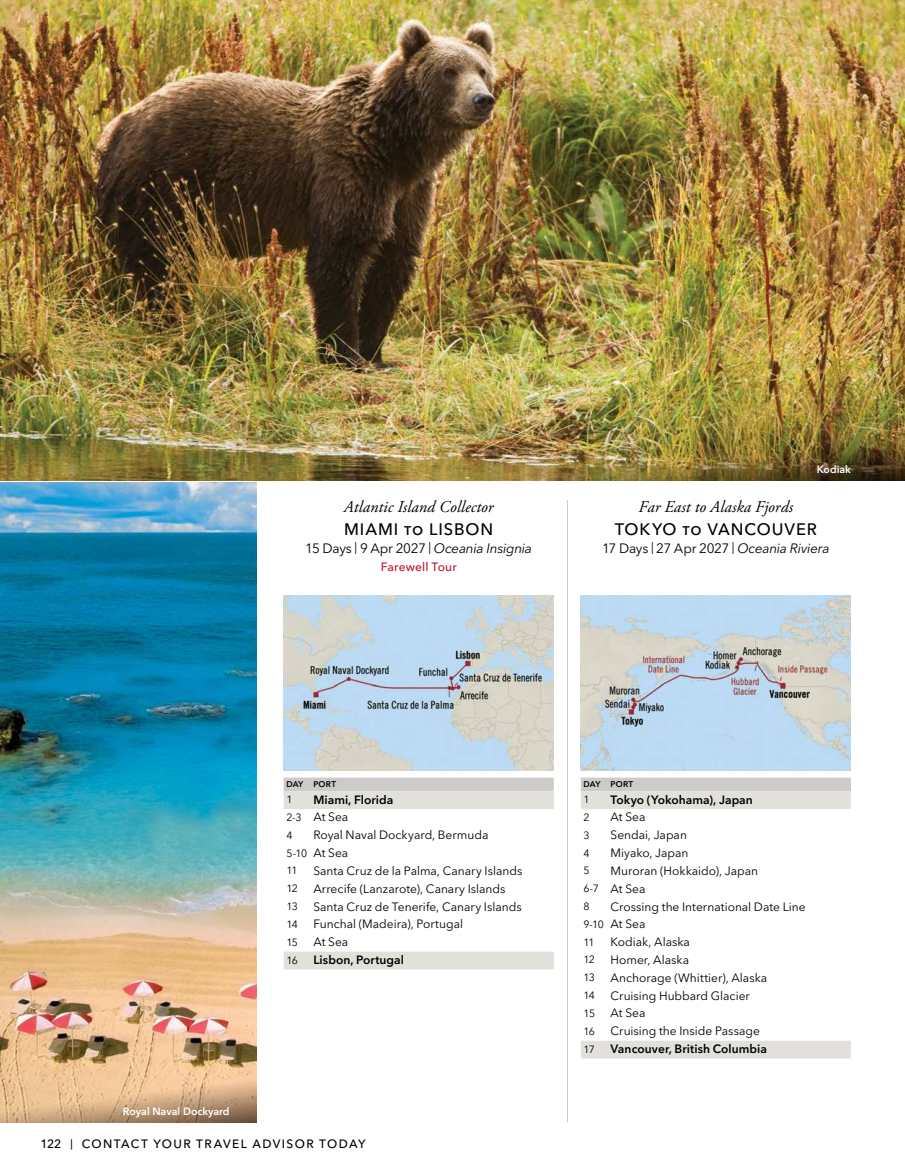
<style>
.page{position:relative;width:905px;height:1175px;background:#fff}
.page>*{position:absolute;margin:0;border:0;box-sizing:border-box;transform-origin:0 0}
.t1{font:italic 16.5px "Adobe Garamond Pro";letter-spacing:.005em;color:#000}
.t2{font:500 16.5px "Avenir Next LT Pro";letter-spacing:.055em;color:#000}
.t3{font:italic 13.5px "Avenir Next LT Pro";letter-spacing:-.02em;color:#000}
.t4{font:13.5px "Avenir Next LT Pro";letter-spacing:-.025em;color:#000}
.t5{font:12px/17.9px "Avenir Next LT Pro";color:#000}
.t6{font:600 12px/17.5px "Avenir Next LT Pro";letter-spacing:.005em;color:#000}
.t7{font:500 12px "Avenir Next LT Pro";letter-spacing:.115em;color:#000}
.t8{font:500 12px "Avenir Next LT Pro";letter-spacing:.01em;color:#ba1531}
.t9{font:10.5px "Avenir Next LT Pro";letter-spacing:-.06em;color:#000}
.t10{font:600 10.5px "Avenir Next LT Pro";color:#fff}
.t11{font:600 8.25px "Avenir Next LT Pro";letter-spacing:.025em;color:#000}
.s1{font-style:normal}
.s2{font-style:normal;font-size:12px}
.s3{font-size:12px}
.s4{font-style:italic}
.s5{font-weight:400;font-size:10.5px}
.s6{font-weight:400}
.s7{font-size:10.5px}
</style>
<div class="page">
<img style="left:0;top:0;width:904px;height:480px">
<img style="left:607px;top:427px;width:297px;height:53px">
<hr style="left:904px;top:0;width:1px;height:1122px;background:#e6e7e8">
<img style="left:580px;top:595px;width:270px;height:176px">
<img style="left:284px;top:595px;width:270px;height:176px">
<img style="left:0;top:483px;width:256px;height:580px">
<svg style="left:0;top:1063px;width:256px;height:59px;background:#dab289"></svg>
<svg style="left:284px;top:777px;width:270px;height:14px;background:#cfcdcc"></svg>
<svg style="left:284px;top:791px;width:270px;height:178px"></svg>
<svg style="left:581px;top:777px;width:269px;height:14px;background:#cfcdcc"></svg>
<svg style="left:581px;top:791px;width:269px;height:267px"></svg>
<hr style="left:567px;top:500px;width:1px;height:622px;background:#cdcbca">
<h1 class="t1" style="left:344px;top:497px;width:151px">Atlantic Island Collector</h1>
<h1 class="t2" style="left:344px;top:519px;width:151px">MIAMI to LISBON</h1>
<p class="t3" style="left:305px;top:540px;width:228px"><span class="s1">15 Days</span> <span class="s2">|</span> <span class="s1">9 Apr 2027</span> <span class="s2">|</span> Oceania Insignia</p>
<p class="t8" style="left:380px;top:559px;width:78px">Farewell Tour</p>
<p class="t10" style="left:816px;top:463px;width:36px">Kodiak</p>
<h1 class="t1" style="left:638px;top:497px;width:156px">Far East to Alaska Fjords</h1>
<h1 class="t2" style="left:614px;top:519px;width:204px">TOKYO to VANCOUVER</h1>
<p class="t4" style="left:602px;top:540px;width:229px">17 Days <span class="s3">|</span> 27 Apr 2027 <span class="s3">|</span> <span class="s4">Oceania Riviera</span></p>
<p class="t10" style="left:123px;top:1105px;width:108px">Royal Naval Dockyard</p>
<p class="t11" style="left:286px;top:779px;width:51px">DAY PORT</p>
<p class="t9" style="left:286px;top:793px;width:8px">1</p>
<p class="t6" style="left:286px;top:791px;width:108px;text-indent:27px">Miami, Florida<br><span class="s5">2-3</span> <span class="s6">At Sea</span></p>
<p class="t9" style="left:286px;top:828px;width:8px">4</p>
<p class="t5" style="left:286px;top:826px;width:203px;text-indent:27px">Royal Naval Dockyard, Bermuda<br><span class="s7">5-10</span> At Sea</p>
<p class="t9" style="left:286px;top:864px;width:13px">11</p>
<p class="t5" style="left:313px;top:861px;width:210px">Santa Cruz de la Palma, Canary Islands</p>
<p class="t9" style="left:286px;top:882px;width:13px">12</p>
<p class="t5" style="left:313px;top:879px;width:194px">Arrecife (Lanzarote), Canary Islands</p>
<p class="t9" style="left:286px;top:900px;width:13px">13</p>
<p class="t5" style="left:313px;top:897px;width:210px">Santa Cruz de Tenerife, Canary Islands</p>
<p class="t9" style="left:286px;top:918px;width:13px">14</p>
<p class="t5" style="left:313px;top:915px;width:151px">Funchal (Madeira), Portugal</p>
<p class="t9" style="left:286px;top:935px;width:13px">15</p>
<p class="t5" style="left:313px;top:933px;width:36px">At Sea</p>
<p class="t9" style="left:286px;top:953px;width:13px">16</p>
<p class="t6" style="left:313px;top:951px;width:92px">Lisbon, Portugal</p>
<p class="t7" style="left:40px;top:1136px;width:326px">122 <span class="s7">|</span> CONTACT YOUR TRAVEL ADVISOR TODAY</p>
<p class="t11" style="left:583px;top:779px;width:51px">DAY PORT</p>
<p class="t9" style="left:583px;top:793px;width:8px">1</p>
<p class="t6" style="left:610px;top:791px;width:144px">Tokyo (Yokohama), Japan</p>
<p class="t9" style="left:583px;top:811px;width:8px">2</p>
<p class="t5" style="left:610px;top:808px;width:36px">At Sea</p>
<p class="t9" style="left:583px;top:828px;width:8px">3</p>
<p class="t5" style="left:610px;top:826px;width:78px">Sendai, Japan</p>
<p class="t9" style="left:583px;top:846px;width:8px">4</p>
<p class="t5" style="left:610px;top:844px;width:79px">Miyako, Japan</p>
<p class="t9" style="left:583px;top:864px;width:8px">5</p>
<p class="t5" style="left:583px;top:861px;width:176px;text-indent:27px">Muroran (Hokkaido), Japan<br><span class="s7">6-7</span> At Sea</p>
<p class="t9" style="left:583px;top:900px;width:8px">8</p>
<p class="t5" style="left:583px;top:897px;width:224px;text-indent:27px">Crossing the International Date Line<br><span class="s7">9-10</span> At Sea</p>
<p class="t9" style="left:583px;top:935px;width:13px">11</p>
<p class="t5" style="left:610px;top:933px;width:81px">Kodiak, Alaska</p>
<p class="t9" style="left:583px;top:953px;width:13px">12</p>
<p class="t5" style="left:610px;top:951px;width:80px">Homer, Alaska</p>
<p class="t9" style="left:583px;top:971px;width:13px">13</p>
<p class="t5" style="left:610px;top:968px;width:158px">Anchorage (Whittier), Alaska</p>
<p class="t9" style="left:583px;top:989px;width:13px">14</p>
<p class="t5" style="left:610px;top:986px;width:141px">Cruising Hubbard Glacier</p>
<p class="t9" style="left:583px;top:1007px;width:13px">15</p>
<p class="t5" style="left:610px;top:1004px;width:36px">At Sea</p>
<p class="t9" style="left:583px;top:1024px;width:13px">16</p>
<p class="t5" style="left:610px;top:1022px;width:151px">Cruising the Inside Passage</p>
<p class="t9" style="left:583px;top:1043px;width:13px">17</p>
<p class="t6" style="left:610px;top:1040px;width:158px">Vancouver, British Columbia</p>
</div>
